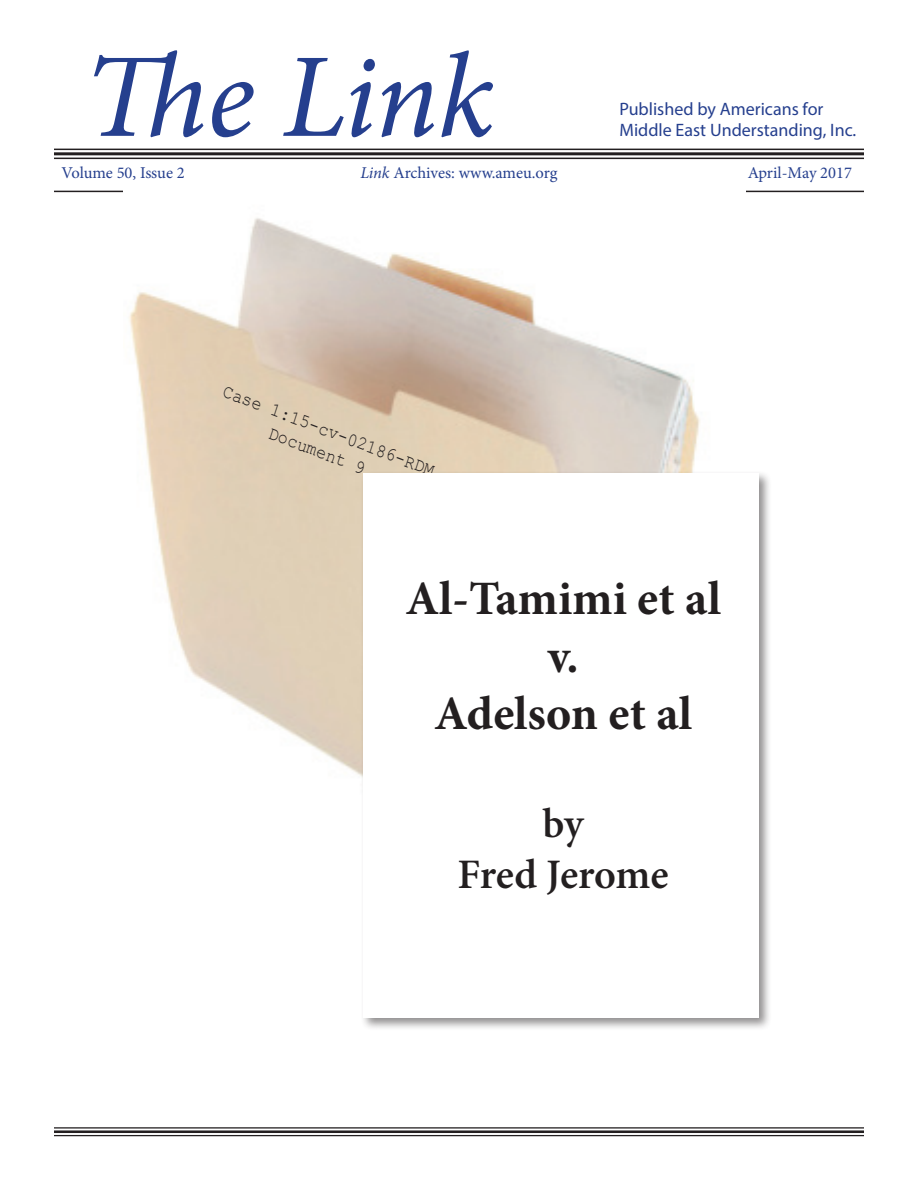
<style>
.page{position:relative;width:918px;height:1188px;background:#fff}
.page>*{position:absolute;margin:0;border:0;box-sizing:border-box;transform-origin:0 0}
.t1{font:italic 120px "Minion Pro";color:#253f8e}
.t2{font:700 48px/57.6px "Minion Pro";color:#231f20;text-align:center}
.t3{font:600 42px/50.4px "Minion Pro";letter-spacing:-.01em;color:#231f20;text-align:center}
.t4{font:19.05px/22.8px "Courier New";color:#231f20;text-align:center;scale:.9 1}
.t5{font:18px/21.6px "Myriad Pro";color:#253f8e}
.t6{font:16.5px "Minion Pro";letter-spacing:-.005em;color:#253f8e}
.s1{font-style:italic}
</style>
<div class="page">
<hr style="left:54px;top:1127px;width:810px;height:2px;background:#231f20">
<hr style="left:54px;top:1130px;width:810px;height:3px;background:#231f20">
<hr style="left:54px;top:1135px;width:810px;height:1px;background:#231f20">
<hr style="left:54px;top:149px;width:810px;height:1px;background:#231f20">
<hr style="left:54px;top:152px;width:810px;height:3px;background:#231f20">
<hr style="left:54px;top:158px;width:810px;height:1px;background:#231f20">
<hr style="left:54px;top:191px;width:810px;height:1px;background:#231f20">
<img style="left:123px;top:191px;width:622px;height:585px">
<div style="left:361px;top:471px;width:412px;height:561px;background:#231f20;opacity:.5"></div>
<div style="left:363px;top:474px;width:396px;height:544px;background:#fff"></div>
<h1 class="t1" style="left:84px;top:16px;width:412px">The Link</h1>
<p class="t5" style="left:619px;top:98px;width:238px">Published by Americans for<br>Middle East Understanding, Inc.</p>
<p class="t6" style="left:61px;top:162px;width:125px">Volume 50, Issue 2</p>
<p class="t6" style="left:361px;top:162px;width:198px"><span class="s1">Link</span> Archives: www.ameu.org</p>
<p class="t6" style="left:748px;top:162px;width:106px">April-May 2017</p>
<p class="t4" style="left:228px;top:379px;width:252px;rotate:21deg">Case 1:15-cv-02186-RDM<br>Document 9</p>
<h2 class="t2" style="left:405px;top:570px;width:317px">Al-Tamimi et al v.<br>Adelson et al</h2>
<h3 class="t3" style="left:458px;top:799px;width:213px">by<br>Fred Jerome</h3>
</div>
